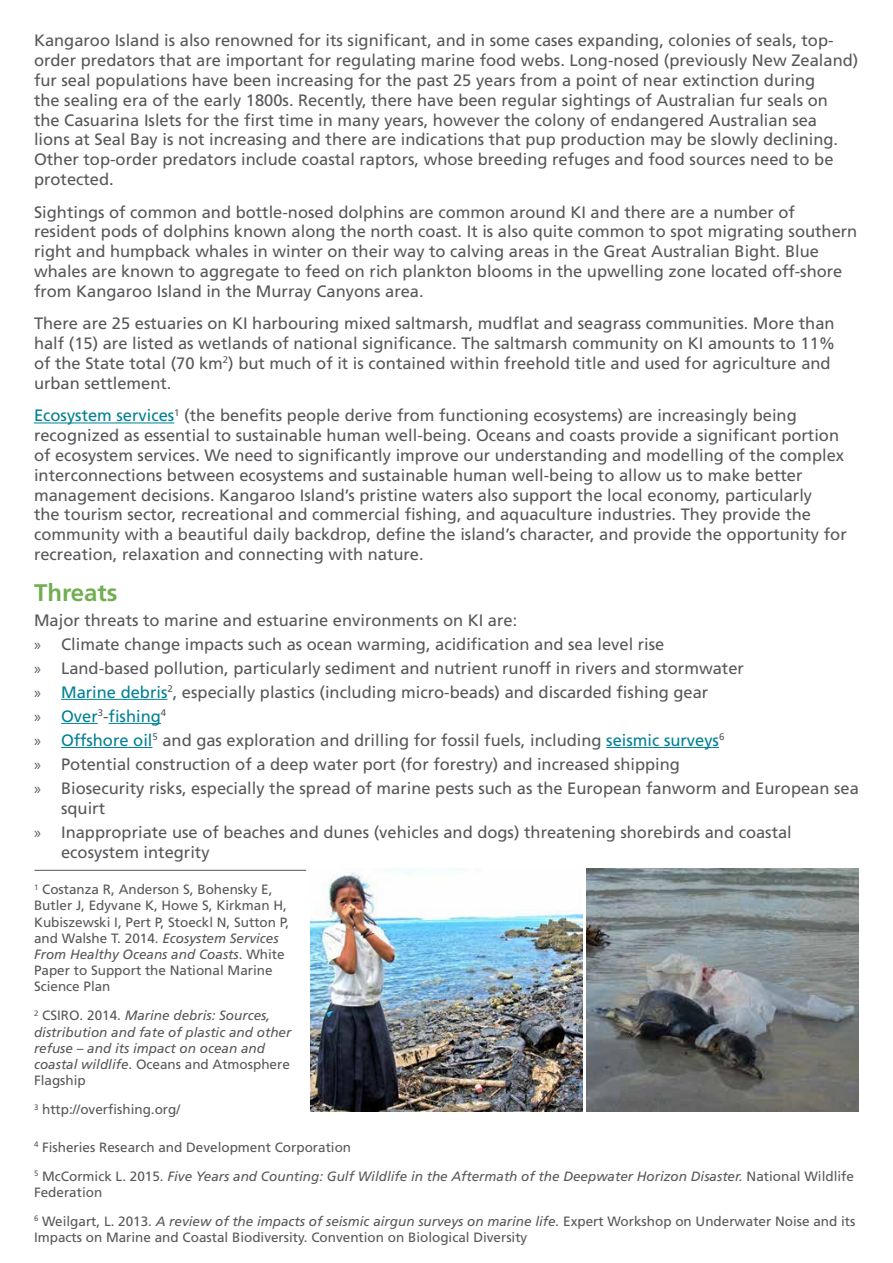
<style>
.page{position:relative;width:893px;height:1263px;background:#fff}
.page>*{position:absolute;margin:0;border:0;box-sizing:border-box;transform-origin:0 0}
.t1{font:700 24px "Frutiger LT Std";color:#71ae52}
.t2{font:16.5px/19.8px "Frutiger LT Std";color:#57585b}
.t3{font:13.5px/16.2px "Frutiger LT Std";color:#57585b}
.t4{font:italic 13.5px/16.2px "Frutiger LT Std";color:#57585b}
.s1{color:#008193}
.s2{font-family:"Myriad Pro"}
.s3{font-style:italic}
.s4{font-style:normal}
</style>
<div class="page">
<hr style="left:34px;top:422px;width:140px;height:1px;background:#008193">
<hr style="left:61px;top:699px;width:106px;height:1px;background:#008193">
<hr style="left:61px;top:723px;width:37px;height:1px;background:#008193">
<hr style="left:109px;top:723px;width:52px;height:1px;background:#008193">
<hr style="left:61px;top:747px;width:91px;height:1px;background:#008193">
<hr style="left:606px;top:747px;width:113px;height:1px;background:#008193">
<hr style="left:34px;top:870px;width:272px;height:1px;background:#57585b">
<img style="left:310px;top:869px;width:273px;height:243px">
<img style="left:587px;top:869px;width:272px;height:243px">
<p class="t2" style="left:34px;top:31px;width:826px">Kangaroo Island is also renowned for its significant, and in some cases expanding, colonies of seals, top&shy;order predators that are important for regulating marine food webs. Long-nosed (previously New Zealand) fur seal populations have been increasing for the past 25 years from a point of near extinction during<br>the sealing era of the early 1800s. Recently, there have been regular sightings of Australian fur seals on<br>the Casuarina Islets for the first time in many years, however the colony of endangered Australian sea<br>lions at Seal Bay is not increasing and there are indications that pup production may be slowly declining.<br>Other top-order predators include coastal raptors, whose breeding refuges and food sources need to be protected.</p>
<p class="t2" style="left:34px;top:202px;width:825px">Sightings of common and bottle-nosed dolphins are common around KI and there are a number of resident pods of dolphins known along the north coast. It is also quite common to spot migrating southern right and humpback whales in winter on their way to calving areas in the Great Australian Bight. Blue whales are known to aggregate to feed on rich plankton blooms in the upwelling zone located off-shore from Kangaroo Island in the Murray Canyons area.</p>
<p class="t2" style="left:34px;top:314px;width:803px">There are 25 estuaries on KI harbouring mixed saltmarsh, mudflat and seagrass communities. More than half (15) are listed as wetlands of national significance. The saltmarsh community on KI amounts to 11% of the State total (70 km<sup>2</sup>) but much of it is contained within freehold title and used for agriculture and urban settlement.</p>
<p class="t2" style="left:34px;top:406px;width:814px"><span class="s1">Ecosystem services</span><sup>1</sup> (the benefits people derive from functioning ecosystems) are increasingly being recognized as essential to sustainable human well-being. Oceans and coasts provide a significant portion of ecosystem services. We need to significantly improve our understanding and modelling of the complex interconnections between ecosystems and sustainable human well-being to allow us to make better management decisions. Kangaroo Island’s pristine waters also support the local economy, particularly<br>the tourism sector, recreational and commercial fishing, and aquaculture industries. They provide the community with a beautiful daily backdrop, define the island’s character, and provide the opportunity for recreation, relaxation and connecting with nature.</p>
<h1 class="t1" style="left:34px;top:579px;width:85px">Threats</h1>
<p class="t2" style="left:34px;top:608px;width:826px;line-height:24px">Major threats to marine and estuarine environments on KI are:<br><span class="s2">»</span> Climate change impacts such as ocean warming, acidification and sea level rise<br><span class="s2">»</span> Land-based pollution, particularly sediment and nutrient runoff in rivers and stormwater<br><span class="s2">»</span> <span class="s1">Marine debris</span><sup>2</sup>, especially plastics (including micro-beads) and discarded fishing gear<br><span class="s2">»</span> <span class="s1">Over</span><sup>3</sup>-<span class="s1">fishing</span><sup>4<br></sup><span class="s2">»</span> <span class="s1">Offshore oil</span><sup>5</sup> and gas exploration and drilling for fossil fuels, including <span class="s1">seismic surveys</span><sup>6<br></sup><span class="s2">»</span> Potential construction of a deep water port (for forestry) and increased shipping<br><span class="s2">»</span> Biosecurity risks, especially the spread of marine pests such as the European fanworm and European sea</p>
<p class="t2" style="left:34px;top:796px;width:759px;line-height:24px;text-indent:27px">squirt<br><span class="s2">»</span> Inappropriate use of beaches and dunes (vehicles and dogs) threatening shorebirds and coastal</p>
<p class="t2" style="left:61px;top:842px;width:150px">ecosystem integrity</p>
<p class="t3" style="left:34px;top:881px;width:257px"><sup>1</sup> Costanza R, Anderson S, Bohensky E, Butler J, Edyvane K, Howe S, Kirkman H, Kubiszewski I, Pert P, Stoeckl N, Sutton P, and Walshe T. 2014. <span class="s3">Ecosystem Services From Healthy Oceans and Coasts</span>. White Paper to Support the National Marine Science Plan</p>
<p class="t4" style="left:34px;top:1008px;width:259px"><sup>2</sup> <span class="s4">CSIRO. 2014.</span> Marine debris: Sources, distribution and fate of plastic and other refuse – and its impact on ocean and coastal wildlife<span class="s4">. Oceans and Atmosphere Flagship</span></p>
<p class="t3" style="left:34px;top:1101px;width:148px"><sup>3</sup> http://overfishing.org/</p>
<p class="t4" style="left:34px;top:1132px;width:821px;line-height:29px"><sup>4</sup> <span class="s4">Fisheries Research and Development Corporation<br></span><sup>5</sup> <span class="s4">McCormick L. 2015.</span> Five Years and Counting: Gulf Wildlife in the Aftermath of the Deepwater Horizon Disaster. <span class="s4">National Wildlife</span></p>
<p class="t3" style="left:34px;top:1178px;width:823px;line-height:29px">Federation<br><sup>6</sup> Weilgart, L. 2013. <span class="s3">A review of the impacts of seismic airgun surveys on marine life.</span> Expert Workshop on Underwater Noise and its</p>
<p class="t3" style="left:34px;top:1229px;width:495px">Impacts on Marine and Coastal Biodiversity. Convention on Biological Diversity</p>
</div>
